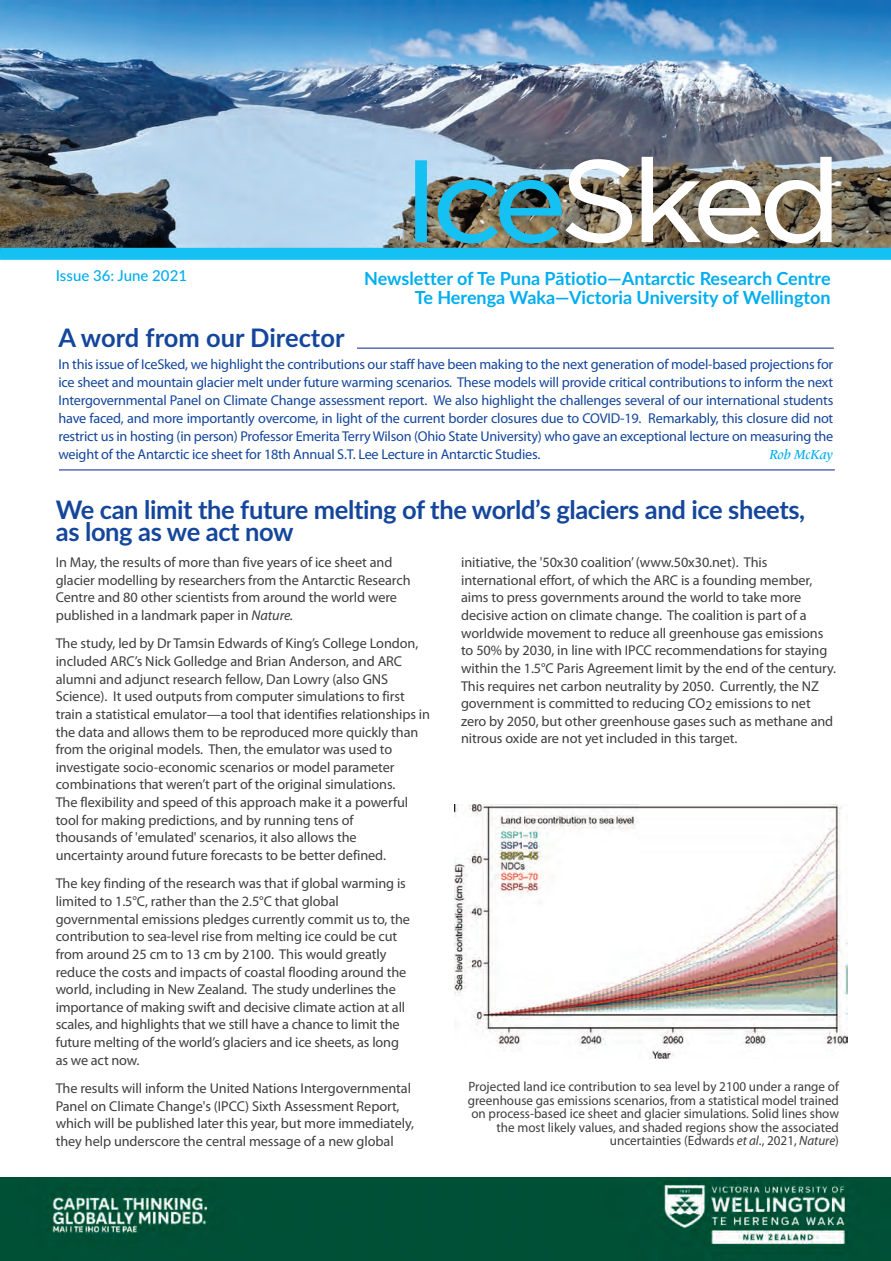
<style>
.page{position:relative;width:891px;height:1261px;background:#fff}
.page>*{position:absolute;margin:0;border:0;box-sizing:border-box;transform-origin:0 0}
.t1{font:112.35px "Gotham S Sm";letter-spacing:-.08em;color:#fff;scale:1.08 1}
.t2{font:700 25.5px/22.5px "Lato";letter-spacing:-.015em;color:#14469b}
.t3{font:700 18px/19.5px "Lato";color:#00aeef;text-align:right}
.t4{font:500 15px "Lato";color:#00aeef}
.t5{font:14.25px/17.7px "Myriad Pro";letter-spacing:-.005em;color:#3e3e3f}
.t6{font:14.25px/18px "Myriad Pro";letter-spacing:-.015em;color:#14469b;text-align:justify}
.t7{font:italic 500 14.25px "Meridien";letter-spacing:-.015em;color:#00aeef}
.t8{font:13.5px/13.5px "Myriad Pro";color:#3e3e3f;text-align:right}
.s1{color:#15c0f2}
.s2{font-style:italic}
</style>
<div class="page">
<img style="left:0;top:0;width:891px;height:248px">
<div style="left:0;top:248px;width:891px;height:12px;background:#15c0f2"></div>
<img style="left:0;top:1178px;width:891px;height:83px">
<img style="left:455px;top:805px;width:392px;height:253px">
<hr style="left:59px;top:469px;width:776px;height:2px;background:#5a6cb2">
<hr style="left:357px;top:347px;width:477px;height:2px;background:#5a6cb2">
<p class="t4" style="left:56px;top:267px;width:133px">Issue 36: June 2021</p>
<h2 class="t2" style="left:58px;top:327px;width:288px">A word from our Director</h2>
<h1 class="t1" style="left:402px;top:125px;width:410px"><span class="s1">Ice</span>Sked</h1>
<p class="t3" style="left:364px;top:269px;width:468px">Newsletter of Te Puna Pātiotio—Antarctic Research Centre<br>Te Herenga Waka—Victoria University of Wellington</p>
<p class="t6" style="left:58px;top:356px;width:776px">In this issue of IceSked, we highlight the contributions our staff have been making to the next generation of model-based projections for ice sheet and mountain glacier melt under future warming scenarios. These models will provide critical contributions to inform the next Intergovernmental Panel on Climate Change assessment report. We also highlight the challenges several of our international students have faced, and more importantly overcome, in light of the current border closures due to COVID-19. Remarkably, this closure did not restrict us in hosting (in person) Professor Emerita Terry Wilson (Ohio State University) who gave an exceptional lecture on measuring the weight of the Antarctic ice sheet for 18th Annual S.T. Lee Lecture in Antarctic Studies.</p>
<p class="t7" style="left:769px;top:448px;width:65px">Rob McKay</p>
<h2 class="t2" style="left:56px;top:499px;width:751px">We can limit the future melting of the world’s glaciers and ice sheets, as long as we act now</h2>
<p class="t5" style="left:56px;top:554px;width:356px">In May, the results of more than five years of ice sheet and glacier modelling by researchers from the Antarctic Research Centre and 80 other scientists from around the world were published in a landmark paper in <span class="s2">Nature.</span></p>
<p class="t5" style="left:56px;top:636px;width:376px">The study, led by Dr Tamsin Edwards of King’s College London, included ARC’s Nick Golledge and Brian Anderson, and ARC alumni and adjunct research fellow, Dan Lowry (also GNS Science). It used outputs from computer simulations to first train a statistical emulator—a tool that identifies relationships in the data and allows them to be reproduced more quickly than from the original models. Then, the emulator was used to investigate socio-economic scenarios or model parameter combinations that weren’t part of the original simulations.<br>The flexibility and speed of this approach make it a powerful tool for making predictions, and by running tens of<br>thousands of 'emulated' scenarios, it also allows the<br>uncertainty around future forecasts to be better defined.</p>
<p class="t5" style="left:56px;top:876px;width:356px">The key finding of the research was that if global warming is limited to 1.5°C, rather than the 2.5°C that global governmental emissions pledges currently commit us to, the contribution to sea-level rise from melting ice could be cut from around 25 cm to 13 cm by 2100. This would greatly reduce the costs and impacts of coastal flooding around the world, including in New Zealand. The study underlines the importance of making swift and decisive climate action at all scales, and highlights that we still have a chance to limit the future melting of the world’s glaciers and ice sheets, as long as we act now.</p>
<p class="t5" style="left:56px;top:1080px;width:360px">The results will inform the United Nations Intergovernmental Panel on Climate Change's (IPCC) Sixth Assessment Report, which will be published later this year, but more immediately, they help underscore the central message of a new global</p>
<p class="t5" style="left:461px;top:555px;width:377px">initiative, the '50x30 coalition’ (www.50x30.net). This international effort, of which the ARC is a founding member, aims to press governments around the world to take more decisive action on climate change. The coalition is part of a worldwide movement to reduce all greenhouse gas emissions to 50% by 2030, in line with IPCC recommendations for staying within the 1.5°C Paris Agreement limit by the end of the century.<br>This requires net carbon neutrality by 2050. Currently, the NZ government is committed to reducing CO<sub>2</sub> emissions to net zero by 2050, but other greenhouse gases such as methane and nitrous oxide are not yet included in this target.</p>
<p class="t8" style="left:468px;top:1081px;width:373px">Projected land ice contribution to sea level by 2100 under a range of greenhouse gas emissions scenarios, from a statistical model trained on process-based ice sheet and glacier simulations. Solid lines show the most likely values, and shaded regions show the associated uncertainties (Edwards <span class="s2">et al</span>., 2021, <span class="s2">Nature</span>)</p>
</div>
